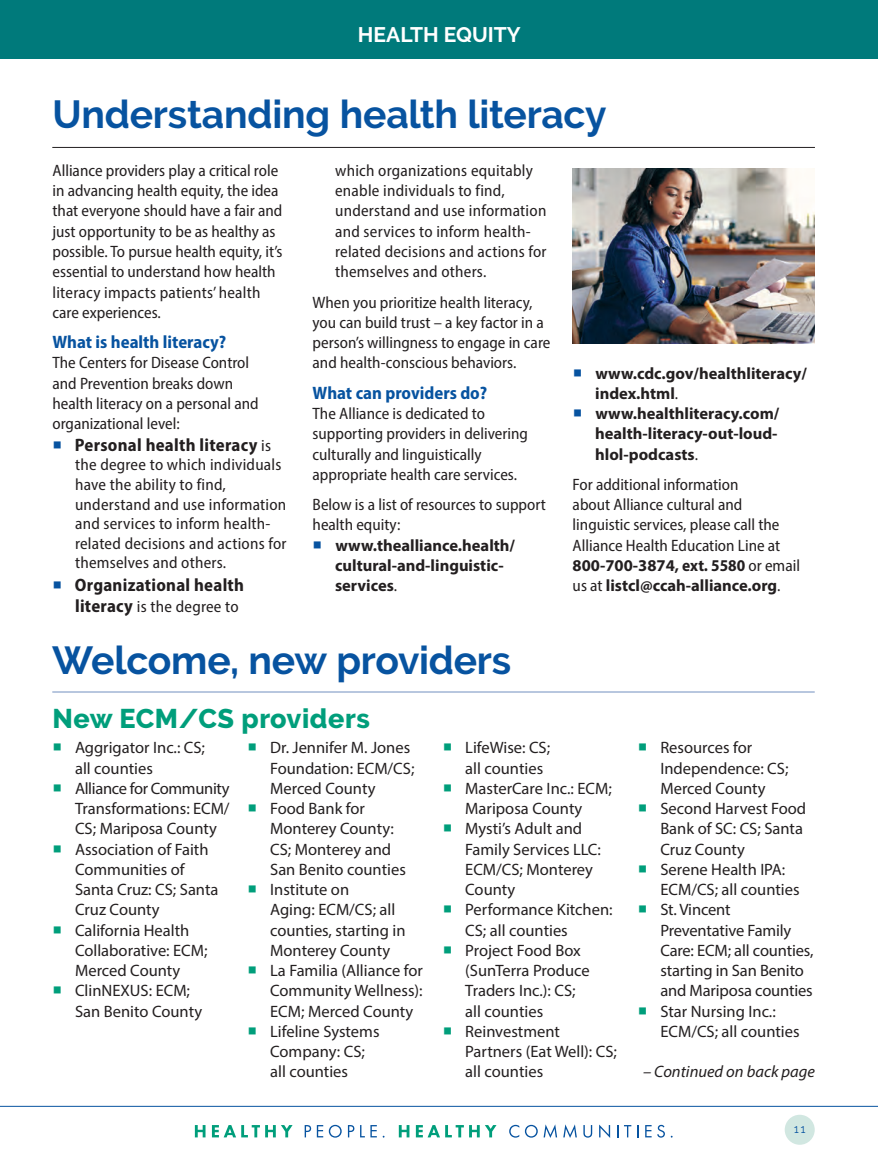
<style>
.page{position:relative;width:878px;height:1175px;background:#fff}
.page>*{position:absolute;margin:0;border:0;box-sizing:border-box;transform-origin:0 0}
.t1{font:700 39px "Raleway";letter-spacing:-.005em;color:#0753a0}
.t2{font:800 27px "Raleway";letter-spacing:.02em;color:#009e7b}
.t3{font:700 21px "Raleway";color:#fff}
.t4{font:700 semi-condensed 18px "Myriad Pro";letter-spacing:.015em;color:#231f20}
.t5{font:700 semi-condensed 18px "Myriad Pro";color:#0753a0}
.t6{font:semi-condensed 16.5px/20.2px "Myriad Pro";color:#231f20}
.t7{font:16.5px/20.2px "Myriad Pro";color:#231f20}
.t8{font:700 16.5px/20.2px "Myriad Pro";color:#231f20}
.t9{font:italic 16.5px "Myriad Pro";color:#231f20}
.t10{font:12px "Raleway";color:#0753a0;scale:.9 1}
.s1{font-family:"Minion Pro";font-weight:500;font-stretch:normal;font-size:24px;color:#0753a0}
.s2{font-weight:400;font-size:16.5px}
.s3{font-weight:700;font-size:18px}
.s4{font-family:"Minion Pro";font-weight:500;font-size:24px;color:#0753a0}
.s5{font-weight:400;font-stretch:semi-condensed}
.s6{font-weight:700;font-stretch:normal}
.s7{font-weight:700}
.s8{font-family:"Minion Pro";font-weight:500;font-size:24px;color:#009e7b}
</style>
<div class="page">
<div style="left:784px;top:1114px;width:30px;height:30px;background:#d1e7e1;border-radius:50%"></div>
<hr style="left:0;top:1106px;width:878px;height:1px;background:#0753a0">
<svg style="left:195px;top:1125px;width:10px;height:12px"></svg>
<svg style="left:212px;top:1125px;width:80px;height:12px"></svg>
<svg style="left:304px;top:1125px;width:7px;height:12px"></svg>
<svg style="left:317px;top:1125px;width:6px;height:12px"></svg>
<svg style="left:329px;top:1124px;width:12px;height:13px"></svg>
<svg style="left:348px;top:1125px;width:6px;height:12px"></svg>
<svg style="left:360px;top:1125px;width:24px;height:12px"></svg>
<svg style="left:399px;top:1125px;width:10px;height:12px"></svg>
<svg style="left:416px;top:1125px;width:63px;height:12px"></svg>
<svg style="left:485px;top:1125px;width:11px;height:12px"></svg>
<svg style="left:509px;top:1124px;width:10px;height:13px"></svg>
<svg style="left:525px;top:1124px;width:12px;height:13px"></svg>
<svg style="left:543px;top:1124px;width:14px;height:13px"></svg>
<svg style="left:563px;top:1124px;width:14px;height:13px"></svg>
<svg style="left:583px;top:1125px;width:9px;height:12px"></svg>
<svg style="left:599px;top:1124px;width:11px;height:13px"></svg>
<svg style="left:617px;top:1125px;width:1px;height:12px"></svg>
<svg style="left:624px;top:1125px;width:7px;height:12px"></svg>
<svg style="left:637px;top:1125px;width:1px;height:12px"></svg>
<svg style="left:645px;top:1125px;width:6px;height:12px"></svg>
<svg style="left:657px;top:1124px;width:15px;height:13px"></svg>
<div style="left:0;top:0;width:878px;height:59px;background:#007a7b"></div>
<hr style="left:52px;top:147px;width:762px;height:1px;background:#231f20">
<hr style="left:52px;top:691px;width:762px;height:1px;background:#7190bf">
<img style="left:573px;top:168px;width:241px;height:175px">
<h3 class="t3" style="left:358px;top:23px;width:164px">HEALTH EQUITY</h3>
<h2 class="t1" style="left:52px;top:92px;width:555px">Understanding health literacy</h2>
<p class="t6" style="left:52px;top:160px;width:231px">Alliance providers play a critical role in advancing health equity, the idea that everyone should have a fair and just opportunity to be as healthy as possible. To pursue health equity, it’s essential to understand how health literacy impacts patients’ health care experiences.</p>
<h3 class="t5" style="left:52px;top:330px;width:175px">What is health literacy?</h3>
<p class="t6" style="left:52px;top:352px;width:208px">The Centers for Disease Control and Prevention breaks down health literacy on a personal and organizational level:</p>
<p class="t4" style="left:52px;top:433px;width:220px"><span class="s1">■</span> Personal health literacy <span class="s2">is</span></p>
<p class="t6" style="left:75px;top:455px;width:213px;line-height:19.5px">the degree to which individuals have the ability to find, understand and use information and services to inform health&shy;related decisions and actions for themselves and others.</p>
<p class="t4" style="left:52px;top:573px;width:193px"><span class="s1">■</span> Organizational health</p>
<p class="t6" style="left:75px;top:595px;width:165px"><span class="s3">literacy</span> is the degree to</p>
<p class="t6" style="left:335px;top:160px;width:213px">which organizations equitably enable individuals to find, understand and use information and services to inform health&shy;related decisions and actions for themselves and others.</p>
<p class="t6" style="left:312px;top:292px;width:239px">When you prioritize health literacy, you can build trust – a key factor in a person’s willingness to engage in care and health-conscious behaviors.</p>
<h3 class="t5" style="left:312px;top:381px;width:176px">What can providers do?</h3>
<p class="t6" style="left:312px;top:403px;width:217px">The Alliance is dedicated to supporting providers in delivering culturally and linguistically appropriate health care services.</p>
<p class="t6" style="left:312px;top:494px;width:235px">Below is a list of resources to support health equity:</p>
<p class="t8" style="left:335px;top:534px;width:181px;text-indent:-22px"><span class="s4">■</span> www.thealliance.health/ cultural-and-linguistic&shy;services<span class="s5">.</span></p>
<p class="t8" style="left:595px;top:362px;width:213px;text-indent:-22px"><span class="s4">■</span> www.cdc.gov/healthliteracy/ index.html<span class="s5">.</span></p>
<p class="t8" style="left:595px;top:403px;width:186px;text-align:justify;text-indent:-22px"><span class="s4">■</span> www.healthliteracy.com/ health-literacy-out-loud&shy;hlol-podcasts<span class="s5">.</span></p>
<p class="t6" style="left:572px;top:474px;width:229px">For additional information<br>about Alliance cultural and linguistic services, please call the<br>Alliance Health Education Line at<br><span class="s6">800-700-3874</span><span class="s7">, ext. 5580</span> or email us at <span class="s6">listcl@ccah-alliance.org</span>.</p>
<h2 class="t1" style="left:52px;top:638px;width:460px">Welcome, new providers</h2>
<h3 class="t2" style="left:52px;top:703px;width:319px">New ECM/CS providers</h3>
<p class="t7" style="left:75px;top:737px;width:131px;text-indent:-23px"><span class="s8">■</span> Aggrigator Inc.: CS; all counties</p>
<p class="t7" style="left:75px;top:778px;width:156px;text-align:justify;text-indent:-23px"><span class="s8">■</span> Alliance for Community Transformations: ECM/ CS; Mariposa County</p>
<p class="t7" style="left:75px;top:838px;width:145px;text-indent:-23px"><span class="s8">■</span> Association of Faith<br>Communities of<br>Santa Cruz: CS; Santa<br>Cruz County</p>
<p class="t7" style="left:75px;top:919px;width:134px;text-indent:-23px"><span class="s8">■</span> California Health<br>Collaborative: ECM;<br>Merced County</p>
<p class="t7" style="left:75px;top:980px;width:129px;text-indent:-23px"><span class="s8">■</span> ClinNEXUS: ECM;<br>San Benito County</p>
<p class="t7" style="left:270px;top:737px;width:146px;text-indent:-23px"><span class="s8">■</span> Dr. Jennifer M. Jones<br>Foundation: ECM/CS;<br>Merced County</p>
<p class="t7" style="left:270px;top:798px;width:137px;text-indent:-23px"><span class="s8">■</span> Food Bank for<br>Monterey County:<br>CS; Monterey and<br>San Benito counties</p>
<p class="t7" style="left:270px;top:879px;width:137px;text-indent:-23px"><span class="s8">■</span> Institute on<br>Aging: ECM/CS; all counties, starting in<br>Monterey County</p>
<p class="t7" style="left:270px;top:960px;width:154px;text-align:justify;text-indent:-23px"><span class="s8">■</span> La Familia (Alliance for Community Wellness):<br>ECM; Merced County</p>
<p class="t7" style="left:247px;top:1021px;width:133px;text-align:center"><span class="s8">■</span> Lifeline Systems<br>Company: CS;<br>all counties</p>
<p class="t7" style="left:465px;top:737px;width:86px;text-indent:-23px"><span class="s8">■</span> LifeWise: CS; all counties</p>
<p class="t7" style="left:442px;top:778px;width:170px;text-align:center"><span class="s8">■</span> MasterCare Inc.: ECM;<br>Mariposa County</p>
<p class="t7" style="left:465px;top:818px;width:137px;text-indent:-23px"><span class="s8">■</span> Mysti’s Adult and<br>Family Services LLC:<br>ECM/CS; Monterey<br>County</p>
<p class="t7" style="left:465px;top:899px;width:149px;text-indent:-23px"><span class="s8">■</span> Performance Kitchen:<br>CS; all counties</p>
<p class="t7" style="left:465px;top:940px;width:126px;text-indent:-23px"><span class="s8">■</span> Project Food Box (SunTerra Produce<br>Traders Inc.): CS; all counties</p>
<p class="t7" style="left:465px;top:1021px;width:153px;text-indent:-23px"><span class="s8">■</span> Reinvestment<br>Partners (Eat Well): CS; all counties</p>
<p class="t7" style="left:660px;top:737px;width:129px;text-indent:-23px"><span class="s8">■</span> Resources for<br>Independence: CS;<br>Merced County</p>
<p class="t7" style="left:660px;top:798px;width:147px;text-indent:-23px"><span class="s8">■</span> Second Harvest Food<br>Bank of SC: CS; Santa<br>Cruz County</p>
<p class="t7" style="left:660px;top:859px;width:141px;text-indent:-23px"><span class="s8">■</span> Serene Health IPA:<br>ECM/CS; all counties</p>
<p class="t7" style="left:660px;top:899px;width:155px;text-indent:-23px"><span class="s8">■</span> St. Vincent<br>Preventative Family<br>Care: ECM; all counties, starting in San Benito and Mariposa counties</p>
<p class="t7" style="left:660px;top:1000px;width:141px;text-indent:-23px"><span class="s8">■</span> Star Nursing Inc.:<br>ECM/CS; all counties</p>
<p class="t9" style="left:643px;top:1061px;width:173px">– Continued on back page</p>
<p class="t10" style="left:794px;top:1121px;width:14px">11</p>
</div>
